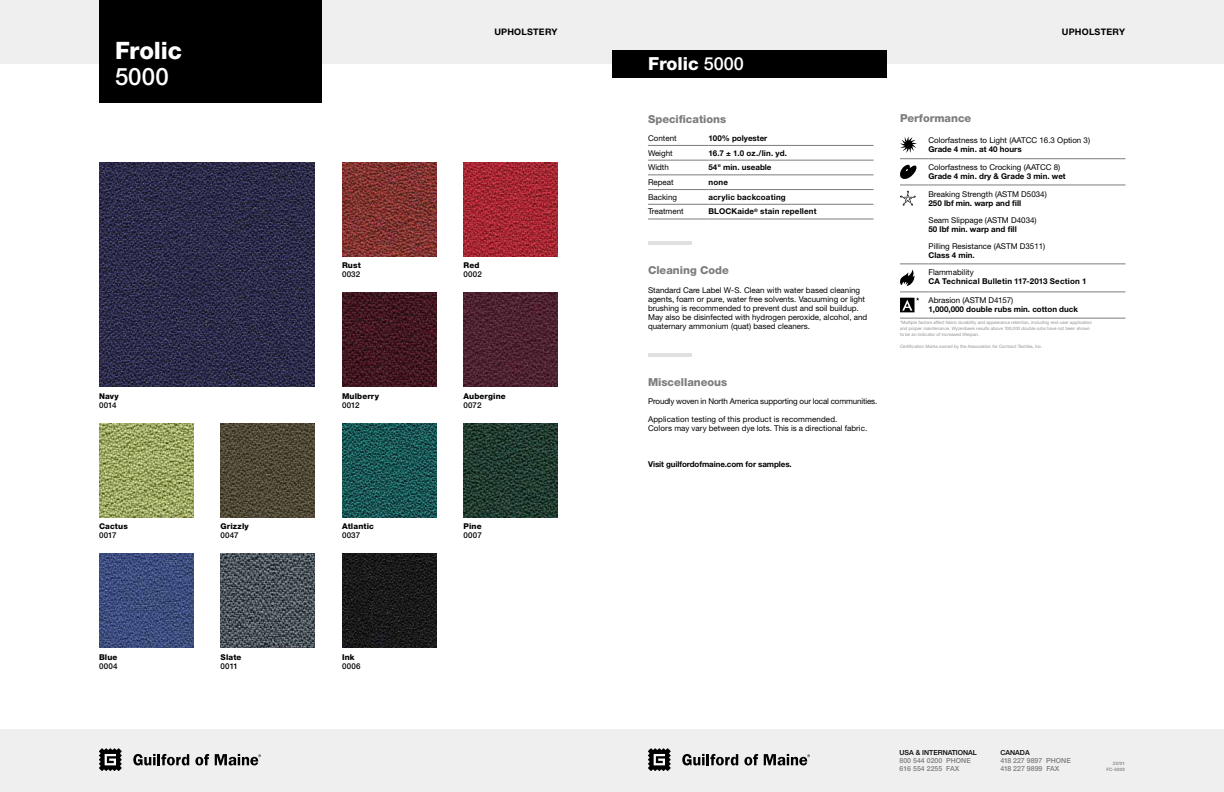
<style>
.page{position:relative;width:1224px;height:792px;background:#fff}
.page>*{position:absolute;margin:0;border:0;box-sizing:border-box;transform-origin:0 0}
.t1{font:800 24px "Helvetica Neue LT Std";letter-spacing:-.005em;color:#fff}
.t2{font:500 24px "Helvetica Neue LT Std";color:#fff}
.t3{font:800 18px "Helvetica Neue LT Std";color:#fff}
.t4{font:800 11px "Helvetica Neue LT Std";color:#7c7c7c}
.t5{font:700 9px "Helvetica Neue LT Std";letter-spacing:.025em;color:#000}
.t6{font:8px/9px "Helvetica Neue LT Std";color:#000}
.t7{font:700 8px "Helvetica Neue LT Std";color:#000}
.t8{font:800 8px "Helvetica Neue LT Std";letter-spacing:.015em;color:#000}
.t9{font:700 8px "Helvetica Neue LT Std";letter-spacing:.025em;color:#000}
.t10{font:500 8px "Helvetica Neue LT Std";letter-spacing:.025em;color:#000}
.t11{font:700 8px "Helvetica Neue LT Std";letter-spacing:.02em;color:#000}
.t12{font:500 7px/8px "Helvetica Neue LT Std";color:#7c7c7c}
.t13{font:500 7px "Helvetica Neue LT Std";color:#000}
.t14{font:4.5px/6px "Helvetica Neue LT Std";color:#939393}
.t15{font:500 4.5px/6px "Helvetica Neue LT Std";letter-spacing:.025em;color:#7c7c7c;text-align:right}
.s1{font-weight:500}
</style>
<div class="page">
<div style="left:0;top:0;width:1224px;height:63px;background:#efefef"></div>
<div style="left:0;top:729px;width:1224px;height:63px;background:#efefef"></div>
<svg style="left:133px;top:754px;width:56px;height:11px"></svg>
<svg style="left:195px;top:754px;width:14px;height:11px"></svg>
<svg style="left:215px;top:754px;width:46px;height:11px"></svg>
<svg style="left:99px;top:748px;width:23px;height:23px"></svg>
<div style="left:612px;top:50px;width:274px;height:28px;background:#000"></div>
<svg style="left:682px;top:754px;width:56px;height:11px"></svg>
<svg style="left:744px;top:754px;width:14px;height:11px"></svg>
<svg style="left:764px;top:754px;width:46px;height:11px"></svg>
<svg style="left:648px;top:748px;width:23px;height:23px"></svg>
<div style="left:99px;top:0;width:223px;height:103px;background:#000"></div>
<hr style="left:928px;top:159px;width:198px;height:1px;background:#7c7c7c">
<hr style="left:928px;top:185px;width:198px;height:1px;background:#7c7c7c">
<hr style="left:928px;top:264px;width:198px;height:1px;background:#7c7c7c">
<hr style="left:928px;top:292px;width:198px;height:1px;background:#7c7c7c">
<svg style="left:900px;top:318px;width:28px;height:1px"></svg>
<hr style="left:928px;top:318px;width:198px;height:1px;background:#7c7c7c">
<svg style="left:900px;top:136px;width:17px;height:17px"></svg>
<svg style="left:900px;top:159px;width:29px;height:47px"></svg>
<svg style="left:900px;top:264px;width:29px;height:22px"></svg>
<svg style="left:900px;top:292px;width:29px;height:20px"></svg>
<hr style="left:648px;top:145px;width:60px;height:1px;background:#7c7c7c">
<hr style="left:708px;top:145px;width:166px;height:1px;background:#7c7c7c">
<hr style="left:648px;top:160px;width:60px;height:1px;background:#7c7c7c">
<hr style="left:708px;top:160px;width:166px;height:1px;background:#7c7c7c">
<hr style="left:648px;top:175px;width:60px;height:1px;background:#7c7c7c">
<hr style="left:708px;top:175px;width:166px;height:1px;background:#7c7c7c">
<hr style="left:648px;top:189px;width:60px;height:1px;background:#7c7c7c">
<hr style="left:708px;top:189px;width:166px;height:1px;background:#7c7c7c">
<hr style="left:648px;top:204px;width:60px;height:1px;background:#7c7c7c">
<hr style="left:708px;top:204px;width:166px;height:1px;background:#7c7c7c">
<hr style="left:648px;top:219px;width:60px;height:1px;background:#7c7c7c">
<hr style="left:708px;top:219px;width:166px;height:1px;background:#7c7c7c">
<hr style="left:648px;top:353px;width:43px;height:3px;background:#e0e0e0">
<hr style="left:648px;top:241px;width:43px;height:3px;background:#e0e0e0">
<img style="left:99px;top:162px;width:216px;height:225px">
<img style="left:99px;top:423px;width:95px;height:95px">
<img style="left:99px;top:554px;width:95px;height:94px">
<img style="left:220px;top:423px;width:95px;height:95px">
<img style="left:220px;top:554px;width:95px;height:94px">
<img style="left:342px;top:162px;width:94px;height:94px">
<img style="left:342px;top:292px;width:94px;height:95px">
<img style="left:342px;top:423px;width:94px;height:95px">
<img style="left:342px;top:554px;width:94px;height:94px">
<img style="left:464px;top:162px;width:94px;height:94px">
<img style="left:464px;top:292px;width:94px;height:95px">
<img style="left:464px;top:423px;width:94px;height:95px">
<p class="t5" style="left:494px;top:26px;width:65px">UPHOLSTERY</p>
<p class="t5" style="left:1062px;top:26px;width:65px">UPHOLSTERY</p>
<h1 class="t1" style="left:115px;top:36px;width:69px">Frolic</h1>
<h1 class="t2" style="left:115px;top:62px;width:55px">5000</h1>
<h2 class="t3" style="left:648px;top:53px;width:97px">Frolic <span class="s1">5000</span></h2>
<p class="t8" style="left:342px;top:261px;width:20px">Rust</p>
<p class="t10" style="left:342px;top:270px;width:20px">0032</p>
<p class="t8" style="left:464px;top:261px;width:17px">Red</p>
<p class="t10" style="left:464px;top:270px;width:20px">0002</p>
<h3 class="t4" style="left:648px;top:112px;width:80px">Specifications</h3>
<p class="t6" style="left:648px;top:133px;width:30px">Content</p>
<p class="t7" style="left:708px;top:133px;width:60px">100% polyester</p>
<p class="t6" style="left:648px;top:148px;width:26px">Weight</p>
<p class="t7" style="left:708px;top:148px;width:80px">16.7 ± 1.0 oz./lin. yd.</p>
<p class="t6" style="left:648px;top:163px;width:22px">Width</p>
<p class="t7" style="left:708px;top:163px;width:65px">54" min. useable</p>
<p class="t6" style="left:648px;top:178px;width:27px">Repeat</p>
<p class="t7" style="left:708px;top:177px;width:21px">none</p>
<p class="t6" style="left:648px;top:192px;width:31px">Backing</p>
<p class="t11" style="left:708px;top:192px;width:79px">acrylic backcoating</p>
<p class="t6" style="left:648px;top:207px;width:37px">Treatment</p>
<p class="t9" style="left:708px;top:207px;width:110px">BLOCKaide<sup>®</sup> stain repellent</p>
<h3 class="t4" style="left:648px;top:264px;width:82px">Cleaning Code</h3>
<p class="t6" style="left:648px;top:285px;width:221px">Standard Care Label W-S. Clean with water based cleaning agents, foam or pure, water free solvents. Vacuuming or light brushing is recommended to prevent dust and soil buildup.<br>May also be disinfected with hydrogen peroxide, alcohol, and quaternary ammonium (quat) based cleaners.</p>
<h3 class="t4" style="left:900px;top:112px;width:73px">Performance</h3>
<p class="t6" style="left:928px;top:136px;width:163px">Colorfastness to Light (AATCC 16.3 Option 3)</p>
<p class="t7" style="left:928px;top:144px;width:95px">Grade 4 min. at 40 hours</p>
<p class="t6" style="left:928px;top:163px;width:133px">Colorfastness to Crocking (AATCC 8)</p>
<p class="t7" style="left:928px;top:171px;width:139px">Grade 4 min. dry &amp; Grade 3 min. wet</p>
<p class="t6" style="left:928px;top:189px;width:120px">Breaking Strength (ASTM D5034)</p>
<p class="t7" style="left:928px;top:198px;width:94px">250 lbf min. warp and fill</p>
<p class="t6" style="left:928px;top:215px;width:110px">Seam Slippage (ASTM D4034)</p>
<p class="t7" style="left:928px;top:224px;width:90px">50 lbf min. warp and fill</p>
<p class="t6" style="left:928px;top:242px;width:118px">Pilling Resistance (ASTM D3511)</p>
<p class="t7" style="left:928px;top:250px;width:48px">Class 4 min.</p>
<p class="t6" style="left:928px;top:268px;width:47px">Flammability</p>
<p class="t9" style="left:928px;top:277px;width:160px">CA Technical Bulletin 117-2013 Section 1</p>
<p class="t6" style="left:928px;top:296px;width:86px">Abrasion (ASTM D4157)</p>
<p class="t7" style="left:928px;top:305px;width:151px">1,000,000 double rubs min. cotton duck</p>
<p class="t14" style="left:900px;top:320px;width:194px">*Multiple factors affect fabric durability and appearance retention, including end-user application and proper maintenance. Wyzenbeek results above 100,000 double rubs have not been shown to be an indicator of increased lifespan.</p>
<p class="t14" style="left:900px;top:344px;width:144px">Certification Marks owned by the Association for Contract Textiles, Inc.</p>
<h3 class="t4" style="left:648px;top:375px;width:81px">Miscellaneous</h3>
<p class="t8" style="left:99px;top:391px;width:21px">Navy</p>
<p class="t10" style="left:99px;top:400px;width:19px">0014</p>
<p class="t8" style="left:342px;top:391px;width:39px">Mulberry</p>
<p class="t10" style="left:342px;top:400px;width:19px">0012</p>
<p class="t8" style="left:464px;top:391px;width:44px">Aubergine</p>
<p class="t10" style="left:464px;top:400px;width:19px">0072</p>
<p class="t6" style="left:648px;top:397px;width:231px">Proudly woven in North America supporting our local communities.</p>
<p class="t6" style="left:648px;top:415px;width:221px">Application testing of this product is recommended.<br>Colors may vary between dye lots. This is a directional fabric.</p>
<p class="t7" style="left:648px;top:459px;width:145px">Visit guilfordofmaine.com for samples.</p>
<p class="t8" style="left:99px;top:522px;width:30px">Cactus</p>
<p class="t10" style="left:99px;top:531px;width:19px">0017</p>
<p class="t8" style="left:221px;top:522px;width:30px">Grizzly</p>
<p class="t10" style="left:221px;top:531px;width:20px">0047</p>
<p class="t8" style="left:342px;top:522px;width:34px">Atlantic</p>
<p class="t10" style="left:342px;top:531px;width:20px">0037</p>
<p class="t8" style="left:464px;top:522px;width:20px">Pine</p>
<p class="t10" style="left:464px;top:531px;width:20px">0007</p>
<p class="t8" style="left:99px;top:652px;width:20px">Blue</p>
<p class="t10" style="left:99px;top:661px;width:20px">0004</p>
<p class="t8" style="left:221px;top:652px;width:22px">Slate</p>
<p class="t10" style="left:221px;top:661px;width:19px">0011</p>
<p class="t8" style="left:342px;top:652px;width:14px">Ink</p>
<p class="t10" style="left:342px;top:661px;width:20px">0006</p>
<p class="t13" style="left:900px;top:748px;width:79px">USA &amp; INTERNATIONAL</p>
<p class="t12" style="left:900px;top:757px;width:73px">800 544 0200 PHONE<br>616 554 2255 FAX</p>
<p class="t13" style="left:1001px;top:748px;width:31px">CANADA</p>
<p class="t12" style="left:1001px;top:757px;width:72px">418 227 9897 PHONE<br>418 227 9899 FAX</p>
<p class="t15" style="left:1106px;top:760px;width:20px">22/01<br>FC-5000</p>
</div>
